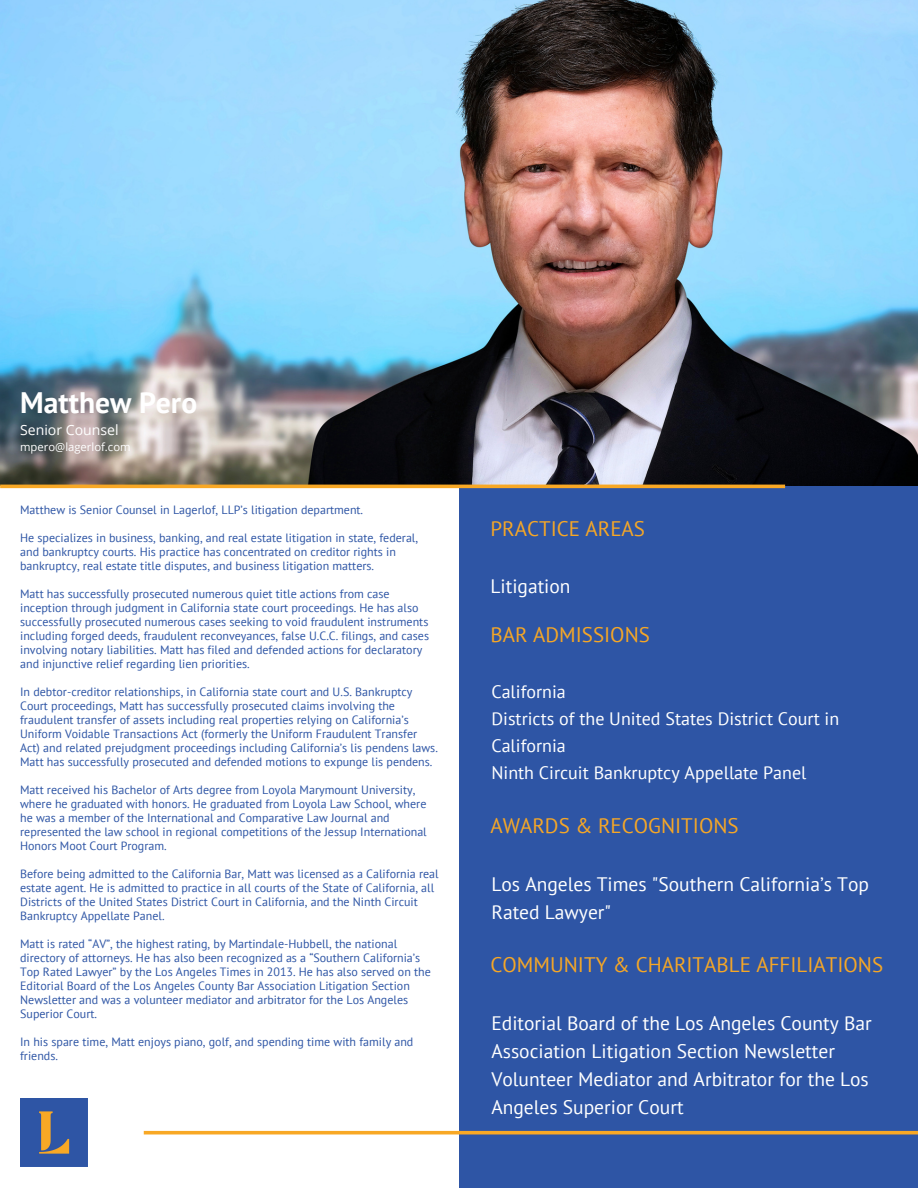
<style>
.page{position:relative;width:918px;height:1188px;background:#fff}
.page>*{position:absolute;margin:0;border:0;box-sizing:border-box;transform-origin:0 0}
.t1{font:700 29.55px "PT Sans";color:#fff}
.t2{font:21px "PT Sans";color:#f6a726}
.t3{font:19.5px/28.2px "PT Sans";color:#fff}
.t4{font:18px/27px "PT Sans";color:#fff}
.t5{font:14.1px "Open Sans";color:#fff}
.t6{font:12px/14px "PT Sans";color:#2e55a5}
.t7{font:11.25px "Open Sans";color:#fff}
</style>
<div class="page">
<img style="left:0;top:0;width:918px;height:486px">
<div style="left:459px;top:486px;width:459px;height:702px;background:#2e55a5"></div>
<hr style="left:144px;top:1131px;width:774px;height:3px;background:#f8a825">
<hr style="left:0;top:485px;width:785px;height:3px;background:#f8a825">
<img style="left:20px;top:1099px;width:68px;height:67px">
<p class="t1" style="left:20px;top:383px;width:179px">Matthew Pero</p>
<p class="t5" style="left:20px;top:420px;width:100px">Senior Counsel</p>
<p class="t7" style="left:20px;top:439px;width:112px">mpero@lagerlof.com</p>
<p class="t6" style="left:20px;top:503px;width:345px">Matthew is Senior Counsel in Lagerlof, LLP’s litigation department.</p>
<p class="t6" style="left:20px;top:531px;width:400px">He specializes in business, banking, and real estate litigation in state, federal, and bankruptcy courts. His practice has concentrated on creditor rights in bankruptcy, real estate title disputes, and business litigation matters.</p>
<p class="t6" style="left:20px;top:587px;width:410px">Matt has successfully prosecuted numerous quiet title actions from case inception through judgment in California state court proceedings. He has also successfully prosecuted numerous cases seeking to void fraudulent instruments including forged deeds, fraudulent reconveyances, false U.C.C. filings, and cases involving notary liabilities. Matt has filed and defended actions for declaratory and injunctive relief regarding lien priorities.</p>
<p class="t6" style="left:20px;top:685px;width:419px">In debtor-creditor relationships, in California state court and U.S. Bankruptcy Court proceedings, Matt has successfully prosecuted claims involving the fraudulent transfer of assets including real properties relying on California’s Uniform Voidable Transactions Act (formerly the Uniform Fraudulent Transfer Act) and related prejudgment proceedings including California’s lis pendens laws.<br>Matt has successfully prosecuted and defended motions to expunge lis pendens.</p>
<p class="t6" style="left:20px;top:783px;width:408px">Matt received his Bachelor of Arts degree from Loyola Marymount University, where he graduated with honors. He graduated from Loyola Law School, where he was a member of the International and Comparative Law Journal and represented the law school in regional competitions of the Jessup International Honors Moot Court Program.</p>
<p class="t6" style="left:20px;top:867px;width:420px">Before being admitted to the California Bar, Matt was licensed as a California real estate agent. He is admitted to practice in all courts of the State of California, all Districts of the United States District Court in California, and the Ninth Circuit Bankruptcy Appellate Panel.</p>
<p class="t6" style="left:20px;top:937px;width:412px">Matt is rated “AV”, the highest rating, by Martindale-Hubbell, the national directory of attorneys. He has also been recognized as a “Southern California’s Top Rated Lawyer” by the Los Angeles Times in 2013. He has also served on the Editorial Board of the Los Angeles County Bar Association Litigation Section Newsletter and was a volunteer mediator and arbitrator for the Los Angeles Superior Court.</p>
<p class="t6" style="left:20px;top:1035px;width:395px">In his spare time, Matt enjoys piano, golf, and spending time with family and friends.</p>
<p class="t2" style="left:491px;top:514px;width:156px">PRACTICE AREAS</p>
<p class="t3" style="left:491px;top:571px;width:81px">Litigation</p>
<p class="t2" style="left:491px;top:620px;width:161px">BAR ADMISSIONS</p>
<p class="t4" style="left:491px;top:678px;width:76px">California</p>
<p class="t4" style="left:491px;top:705px;width:349px">Districts of the United States District Court in<br>California</p>
<p class="t4" style="left:491px;top:759px;width:317px">Ninth Circuit Bankruptcy Appellate Panel</p>
<p class="t2" style="left:491px;top:812px;width:250px">AWARDS &amp; RECOGNITIONS</p>
<p class="t3" style="left:491px;top:869px;width:379px">Los Angeles Times "Southern California’s Top<br>Rated Lawyer"</p>
<p class="t2" style="left:491px;top:951px;width:394px">COMMUNITY &amp; CHARITABLE AFFILIATIONS</p>
<p class="t3" style="left:491px;top:1008px;width:382px">Editorial Board of the Los Angeles County Bar<br>Association Litigation Section Newsletter</p>
<p class="t3" style="left:491px;top:1065px;width:379px">Volunteer Mediator and Arbitrator for the Los<br>Angeles Superior Court</p>
</div>
